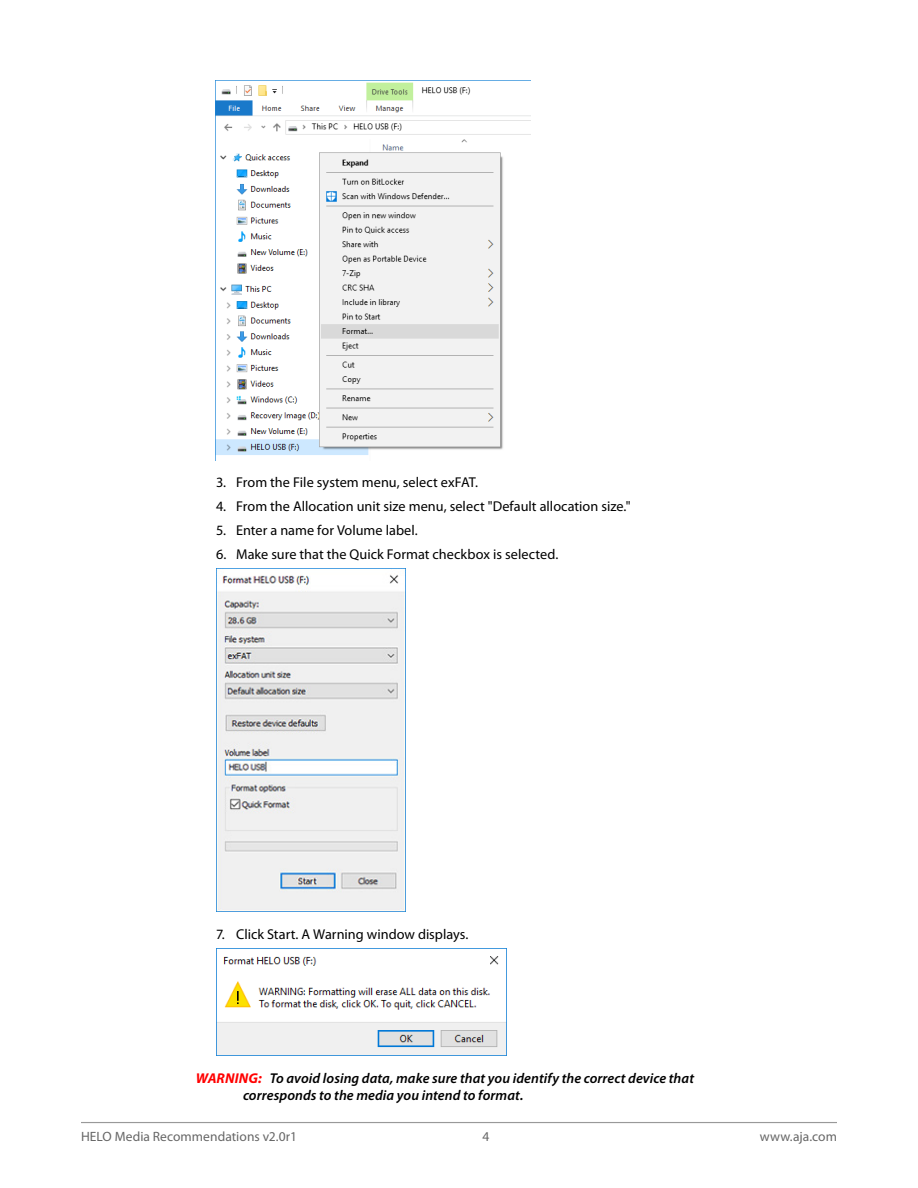
<style>
.page{position:relative;width:918px;height:1188px;background:#fff}
.page>*{position:absolute;margin:0;border:0;box-sizing:border-box;transform-origin:0 0}
.t1{font:14.25px "Myriad Pro";color:#000}
.WARNING{font:italic 600 14.25px/17.1px "Myriad Pro";letter-spacing:.005em;color:#000}
.t2{font:13.5px "Myriad Pro";letter-spacing:.005em;color:#666}
.s1{font-weight:700;color:#f00}
</style>
<div class="page">
<hr style="left:81px;top:1122px;width:756px;height:1px;background:#999">
<img style="left:216px;top:82px;width:314px;height:373px">
<img style="left:216px;top:569px;width:189px;height:343px">
<img style="left:216px;top:948px;width:291px;height:108px">
<p class="t1" style="left:216px;top:474px;width:264px">3. From the File system menu, select exFAT.</p>
<p class="t1" style="left:216px;top:498px;width:416px">4. From the Allocation unit size menu, select "Default allocation size."</p>
<p class="t1" style="left:216px;top:521px;width:203px">5. Enter a name for Volume label.</p>
<p class="t1" style="left:216px;top:545px;width:344px">6. Make sure that the Quick Format checkbox is selected.</p>
<p class="t1" style="left:216px;top:925px;width:254px">7. Click Start. A Warning window displays.</p>
<p class="WARNING" style="left:243px;top:1069px;width:453px;text-indent:-47px"><span class="s1">WARNING:</span> To avoid losing data, make sure that you identify the correct device that corresponds to the media you intend to format.</p>
<p class="t2" style="left:81px;top:1128px;width:217px">HELO Media Recommendations v2.0r1</p>
<p class="t2" style="left:483px;top:1128px;width:8px">4</p>
<p class="t2" style="left:760px;top:1128px;width:79px">www.aja.com</p>
</div>
